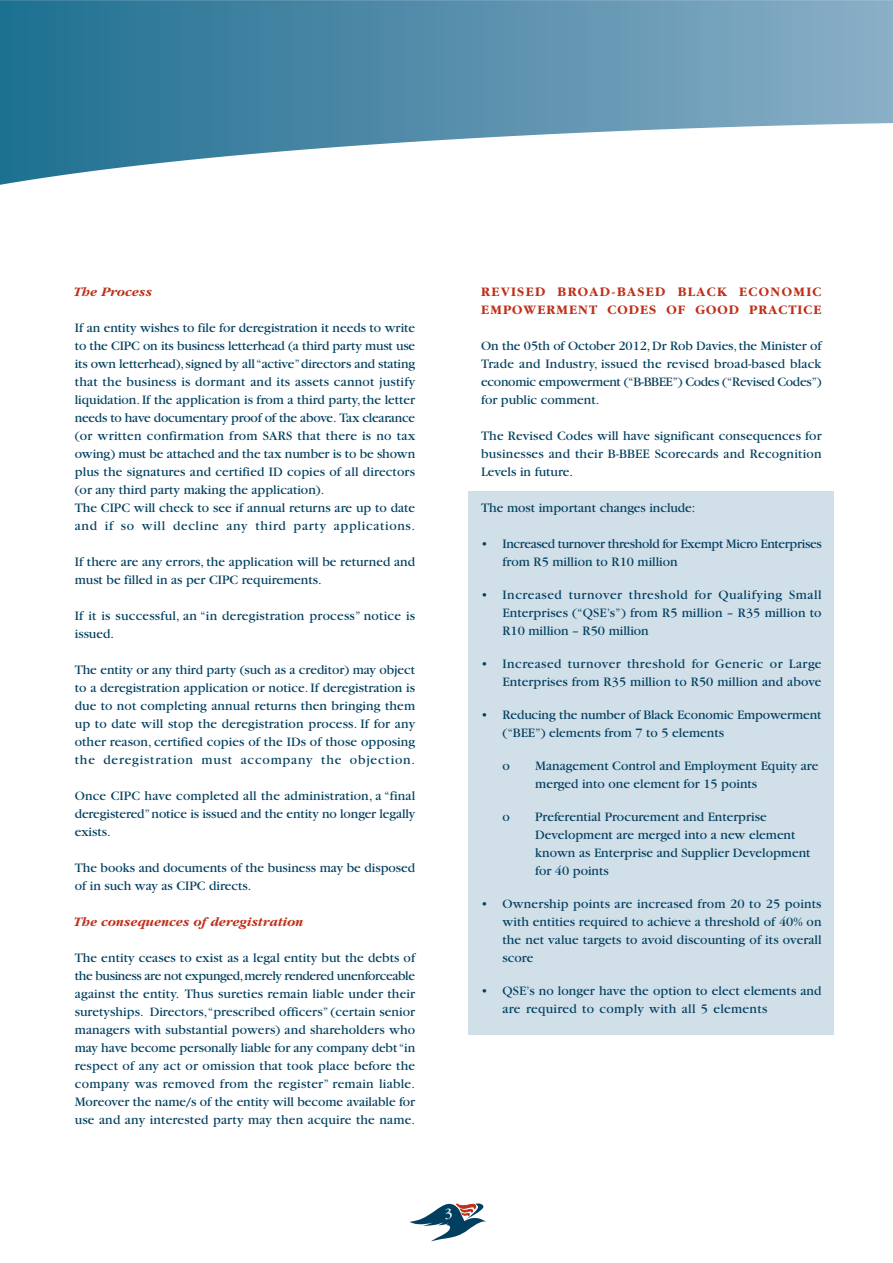
<style>
.page{position:relative;width:893px;height:1263px;background:#fff}
.page>*{position:absolute;margin:0;border:0;box-sizing:border-box;transform-origin:0 0}
.t1{font:15px "Garamond";color:#fff}
.t2{font:13.5px/18px "Garamond";color:#003f5f}
.t3{font:13.5px/18px "Garamond";letter-spacing:-.025em;color:#003f5f}
.t4{font:700 13.5px/18px "Garamond";letter-spacing:.09em;color:#be301a}
.t5{font:italic 700 13.5px "Garamond";color:#be301a}
</style>
<div class="page">
<div style="left:468px;top:492px;width:366px;height:543px;background:#d1dfe9"></div>
<svg style="left:409px;top:1203px;width:77px;height:39px"></svg>
<svg style="left:0;top:0;width:893px;height:159px;background:#6599b3"></svg>
<p class="t5" style="left:75px;top:287px;width:80px">The Process</p>
<p class="t2" style="left:75px;top:320px;width:342px">If an entity wishes to file for deregistration it needs to write to the CIPC on its business letterhead (a third party must use its own letterhead), signed by all “active” directors and stating that the business is dormant and its assets cannot justify liquidation. If the application is from a third party, the letter needs to have documentary proof of the above. Tax clearance (or written confirmation from SARS that there is no tax owing) must be attached and the tax number is to be shown plus the signatures and certified ID copies of all directors (or any third party making the application).<br>The CIPC will check to see if annual returns are up to date and if so will decline any third party applications.</p>
<p class="t2" style="left:75px;top:554px;width:342px">If there are any errors, the application will be returned and must be filled in as per CIPC requirements.</p>
<p class="t2" style="left:75px;top:608px;width:342px">If it is successful, an “in deregistration process” notice is issued.</p>
<p class="t2" style="left:75px;top:662px;width:342px;text-align:justify">The entity or any third party (such as a creditor) may object to a deregistration application or notice. If deregistration is due to not completing annual returns then bringing them up to date will stop the deregistration process. If for any other reason, certified copies of the IDs of those opposing the deregistration must accompany the objection.</p>
<p class="t2" style="left:75px;top:788px;width:342px;text-align:justify">Once CIPC have completed all the administration, a “final deregistered” notice is issued and the entity no longer legally exists.</p>
<p class="t2" style="left:75px;top:860px;width:342px">The books and documents of the business may be disposed of in such way as CIPC directs.</p>
<p class="t5" style="left:75px;top:917px;width:231px">The consequences of deregistration</p>
<p class="t2" style="left:75px;top:950px;width:342px;text-align:justify">The entity ceases to exist as a legal entity but the debts of the business are not expunged, merely rendered unenforceable against the entity. Thus sureties remain liable under their suretyships. Directors,“prescribed officers” (certain senior managers with substantial powers) and shareholders who may have become personally liable for any company debt “in respect of any act or omission that took place before the company was removed from the register” remain liable.<br>Moreover the name/s of the entity will become available for use and any interested party may then acquire the name.</p>
<p class="t4" style="left:481px;top:283px;width:342px">REVISED BROAD-BASED BLACK ECONOMIC<br>EMPOWERMENT CODES OF GOOD PRACTICE</p>
<p class="t2" style="left:481px;top:338px;width:342px;text-align:justify">On the 05th of October 2012, Dr Rob Davies, the Minister of Trade and Industry, issued the revised broad-based black economic empowerment (“B-BBEE”) Codes (“Revised Codes”) for public comment.</p>
<p class="t2" style="left:481px;top:428px;width:342px;text-align:justify">The Revised Codes will have significant consequences for businesses and their B-BBEE Scorecards and Recognition Levels in future.</p>
<p class="t2" style="left:481px;top:500px;width:216px">The most important changes include:</p>
<p class="t3" style="left:502px;top:536px;width:321px;text-indent:-21px">• Increased turnover threshold for Exempt Micro Enterprises from R5 million to R10 million</p>
<p class="t2" style="left:502px;top:587px;width:321px;text-align:justify;text-indent:-21px">• Increased turnover threshold for Qualifying Small Enterprises (“QSE’s”) from R5 million – R35 million to R10 million – R50 million</p>
<p class="t2" style="left:481px;top:656px;width:342px;text-align:right">• Increased turnover threshold for Generic or Large<br>Enterprises from R35 million to R50 million and above</p>
<p class="t2" style="left:502px;top:707px;width:321px;text-indent:-21px">• Reducing the number of Black Economic Empowerment (“BEE”) elements from 7 to 5 elements</p>
<p class="t2" style="left:502px;top:758px;width:9px">o</p>
<p class="t2" style="left:535px;top:758px;width:285px">Management Control and Employment Equity are merged into one element for 15 points</p>
<p class="t2" style="left:502px;top:809px;width:9px">o</p>
<p class="t2" style="left:535px;top:809px;width:277px">Preferential Procurement and Enterprise Development are merged into a new element known as Enterprise and Supplier Development for 40 points</p>
<p class="t2" style="left:502px;top:896px;width:321px;text-align:justify;text-indent:-21px">• Ownership points are increased from 20 to 25 points with entities required to achieve a threshold of 40% on the net value targets to avoid discounting of its overall score</p>
<p class="t2" style="left:502px;top:983px;width:321px;text-indent:-21px">• QSE’s no longer have the option to elect elements and are required to comply with all 5 elements</p>
<p class="t1" style="left:445px;top:1208px;width:9px">3</p>
</div>
